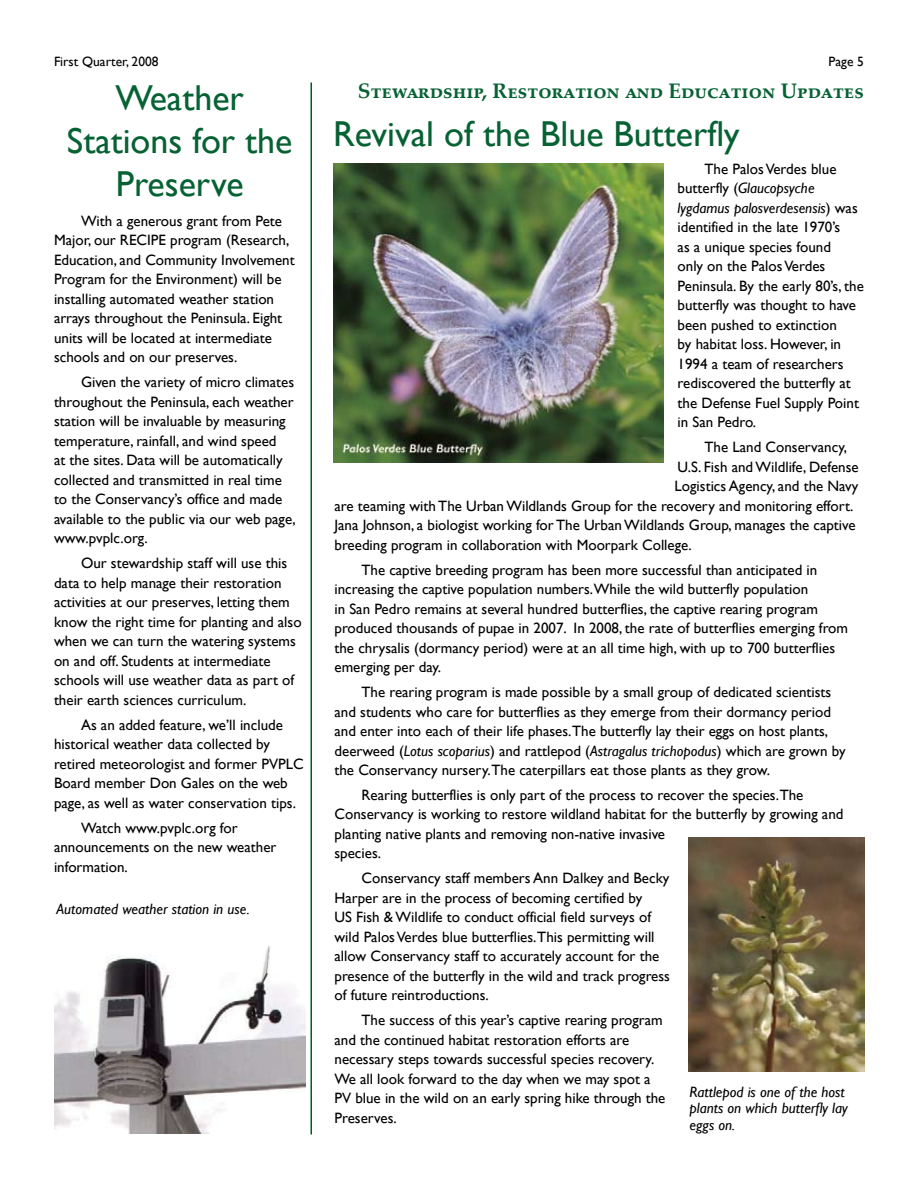
<style>
.page{position:relative;width:918px;height:1188px;background:#fff}
.page>*{position:absolute;margin:0;border:0;box-sizing:border-box;transform-origin:0 0}
.t1{font:36px/43.2px "Gill Sans";color:#066133;text-align:center}
.t2{font:700 21px "Palatino Linotype";color:#066133}
.t3{font:15px/19.5px "Gill Sans";color:#000}
.t4{font:italic 15px/16.5px "Gill Sans";color:#000}
.t5{font:13.5px "Gill Sans";color:#000}
.s1{font-style:italic}
</style>
<div class="page">
<hr style="left:310px;top:82px;width:2px;height:1053px;background:#005e27">
<img style="left:54px;top:946px;width:252px;height:188px">
<img style="left:333px;top:163px;width:330px;height:299px">
<img style="left:688px;top:838px;width:176px;height:234px">
<p class="t5" style="left:54px;top:54px;width:106px">First Quarter, 2008</p>
<p class="t5" style="left:829px;top:54px;width:37px">Page 5</p>
<h1 class="t1" style="left:115px;top:77px;width:130px">Weather</h1>
<h2 class="t2" style="left:358px;top:76px;width:508px">Stewardship, Restoration and Education Updates</h2>
<h1 class="t1" style="left:67px;top:120px;width:227px">Stations for the<br>Preserve</h1>
<p class="t3" style="left:54px;top:211px;width:242px;text-indent:27px">With a generous grant from Pete Major, our RECIPE program (Research, Education, and Community Involvement Program for the Environment) will be installing automated weather station arrays throughout the Peninsula. Eight units will be located at intermediate schools and on our preserves.</p>
<p class="t3" style="left:54px;top:373px;width:243px;text-indent:27px">Given the variety of micro climates throughout the Peninsula, each weather station will be invaluable by measuring temperature, rainfall, and wind speed<br>at the sites. Data will be automatically collected and transmitted in real time to the Conservancy’s office and made available to the public via our web page, www.pvplc.org.</p>
<p class="t3" style="left:54px;top:554px;width:249px;text-indent:27px">Our stewardship staff will use this data to help manage their restoration activities at our preserves, letting them know the right time for planting and also when we can turn the watering systems on and off. Students at intermediate schools will use weather data as part of their earth sciences curriculum.</p>
<p class="t3" style="left:54px;top:715px;width:251px;text-indent:27px">As an added feature, we’ll include historical weather data collected by retired meteorologist and former PVPLC Board member Don Gales on the web page, as well as water conservation tips.</p>
<p class="t3" style="left:54px;top:818px;width:224px;text-indent:27px">Watch www.pvplc.org for announcements on the new weather information.</p>
<h1 class="t1" style="left:333px;top:113px;width:408px">Revival of the Blue Butterfly</h1>
<p class="t3" style="left:678px;top:159px;width:188px;text-indent:27px">The Palos Verdes blue butterfly (<span class="s1">Glaucopsyche lygdamus palosverdesensis</span>) was identified in the late 1970’s<br>as a unique species found<br>only on the Palos Verdes<br>Peninsula. By the early 80’s, the butterfly was thought to have been pushed to extinction<br>by habitat loss. However, in<br>1994 a team of researchers rediscovered the butterfly at the Defense Fuel Supply Point in San Pedro.</p>
<p class="t3" style="left:705px;top:438px;width:144px">The Land Conservancy,</p>
<p class="t3" style="left:678px;top:457px;width:183px">U.S. Fish and Wildlife, Defense</p>
<p class="t3" style="left:675px;top:477px;width:185px">Logistics Agency, and the Navy</p>
<p class="t3" style="left:335px;top:496px;width:519px">are teaming with The Urban Wildlands Group for the recovery and monitoring effort.</p>
<p class="t3" style="left:334px;top:516px;width:523px">Jana Johnson, a biologist working for The Urban Wildlands Group, manages the captive</p>
<p class="t3" style="left:334px;top:535px;width:357px">breeding program in collaboration with Moorpark College.</p>
<p class="t3" style="left:334px;top:560px;width:515px;text-indent:27px">The captive breeding program has been more successful than anticipated in increasing the captive population numbers. While the wild butterfly population<br>in San Pedro remains at several hundred butterflies, the captive rearing program produced thousands of pupae in 2007. In 2008, the rate of butterflies emerging from the chrysalis (dormancy period) were at an all time high, with up to 700 butterflies emerging per day.</p>
<p class="t3" style="left:334px;top:683px;width:513px;text-indent:27px">The rearing program is made possible by a small group of dedicated scientists and students who care for butterflies as they emerge from their dormancy period and enter into each of their life phases. The butterfly lay their eggs on host plants, deerweed (<span class="s1">Lotus scoparius</span>) and rattlepod (<span class="s1">Astragalus trichopodus</span>) which are grown by the Conservancy nursery. The caterpillars eat those plants as they grow.</p>
<p class="t3" style="left:334px;top:785px;width:511px;text-indent:27px">Rearing butterflies is only part of the process to recover the species. The Conservancy is working to restore wildland habitat for the butterfly by growing and planting native plants and removing non-native invasive<br>species.</p>
<p class="t3" style="left:334px;top:869px;width:337px;text-indent:27px">Conservancy staff members Ann Dalkey and Becky Harper are in the process of becoming certified by<br>US Fish &amp; Wildlife to conduct official field surveys of wild Palos Verdes blue butterflies. This permitting will allow Conservancy staff to accurately account for the presence of the butterfly in the wild and track progress of future reintroductions.</p>
<p class="t3" style="left:334px;top:1011px;width:332px;text-indent:27px">The success of this year’s captive rearing program and the continued habitat restoration efforts are necessary steps towards successful species recovery.<br>We all look forward to the day when we may spot a PV blue in the wild on an early spring hike through the Preserves.</p>
<p class="t4" style="left:56px;top:901px;width:195px">Automated weather station in use.</p>
<p class="t4" style="left:690px;top:1084px;width:160px">Rattlepod is one of the host plants on which butterfly lay eggs on.</p>
</div>
